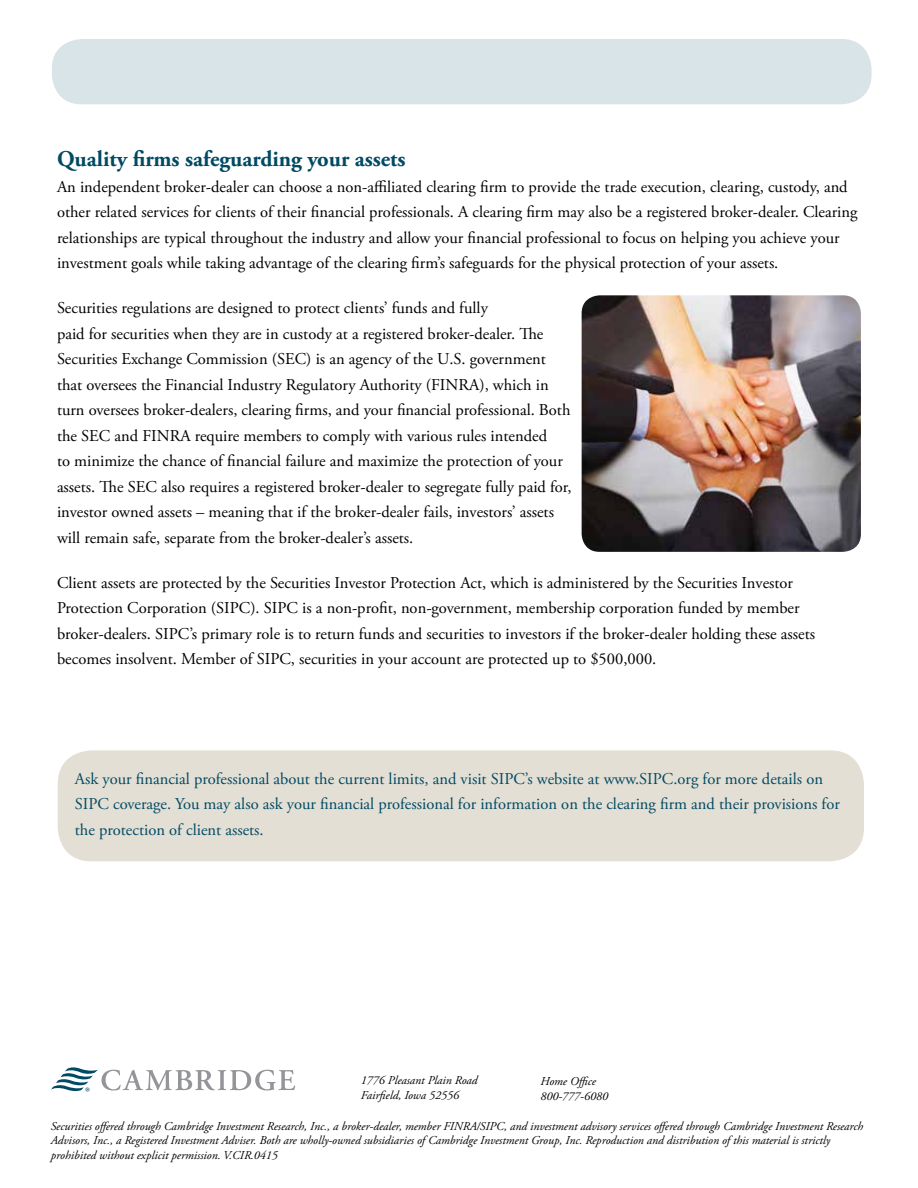
<style>
.page{position:relative;width:918px;height:1188px;background:#fff}
.page>*{position:absolute;margin:0;border:0;box-sizing:border-box;transform-origin:0 0}
.t1{font:700 22.5px "Adobe Garamond Pro";color:#004a64}
.t2{font:16.5px/25.5px "Adobe Garamond Pro";color:#000}
.t3{font:16.5px/25.5px "Adobe Garamond Pro";color:#004a64}
.t4{font:15.45px "Adobe Garamond Pro";color:#004a64}
.t5{font:italic 12px/14.4px "Adobe Garamond Pro";color:#000}
</style>
<div class="page">
<div style="left:52px;top:39px;width:820px;height:65px;background:#d9e4e8;border-radius:30px"></div>
<img style="left:582px;top:295px;width:279px;height:257px">
<div style="left:58px;top:750px;width:806px;height:111px;background:#e4dfd4;border-radius:34px"></div>
<svg style="left:51px;top:1067px;width:244px;height:25px"></svg>
<h1 class="t1" style="left:57px;top:146px;width:350px">Quality firms safeguarding your assets</h1>
<p class="t2" style="left:57px;top:174px;width:802px">An independent broker-dealer can choose a non-affiliated clearing firm to provide the trade execution, clearing, custody, and other related services for clients of their financial professionals. A clearing firm may also be a registered broker-dealer. Clearing relationships are typical throughout the industry and allow your financial professional to focus on helping you achieve your investment goals while taking advantage of the clearing firm’s safeguards for the physical protection of your assets.</p>
<p class="t2" style="left:57px;top:296px;width:516px">Securities regulations are designed to protect clients’ funds and fully<br>paid for securities when they are in custody at a registered broker-dealer. The Securities Exchange Commission (SEC) is an agency of the U.S. government that oversees the Financial Industry Regulatory Authority (FINRA), which in turn oversees broker-dealers, clearing firms, and your financial professional. Both the SEC and FINRA require members to comply with various rules intended<br>to minimize the chance of financial failure and maximize the protection of your assets. The SEC also requires a registered broker-dealer to segregate fully paid for, investor owned assets – meaning that if the broker-dealer fails, investors’ assets will remain safe, separate from the broker-dealer’s assets.</p>
<p class="t2" style="left:57px;top:570px;width:760px">Client assets are protected by the Securities Investor Protection Act, which is administered by the Securities Investor Protection Corporation (SIPC). SIPC is a non-profit, non-government, membership corporation funded by member broker-dealers. SIPC’s primary role is to return funds and securities to investors if the broker-dealer holding these assets becomes insolvent. Member of SIPC, securities in your account are protected up to $500,000.</p>
<p class="t3" style="left:75px;top:766px;width:767px">Ask your financial professional about the current limits, and visit SIPC’s website at www.SIPC.org for more details on<br>SIPC coverage. You may also ask your financial professional for information on the clearing firm and their provisions for the protection of client assets.</p>
<p class="t4" style="left:85px;top:1083px;width:6px">®</p>
<p class="t5" style="left:361px;top:1074px;width:118px">1776 Pleasant Plain Road<br>Fairfield, Iowa 52556</p>
<p class="t5" style="left:540px;top:1075px;width:57px">Home Office</p>
<p class="t5" style="left:540px;top:1089px;width:69px">800-777-6080</p>
<p class="t5" style="left:51px;top:1119px;width:814px">Securities offered through Cambridge Investment Research, Inc., a broker-dealer, member FINRA/SIPC, and investment advisory services offered through Cambridge Investment Research<br>Advisors, Inc., a Registered Investment Adviser. Both are wholly-owned subsidiaries of Cambridge Investment Group, Inc. Reproduction and distribution of this material is strictly prohibited without explicit permission. V.CIR.0415</p>
</div>
